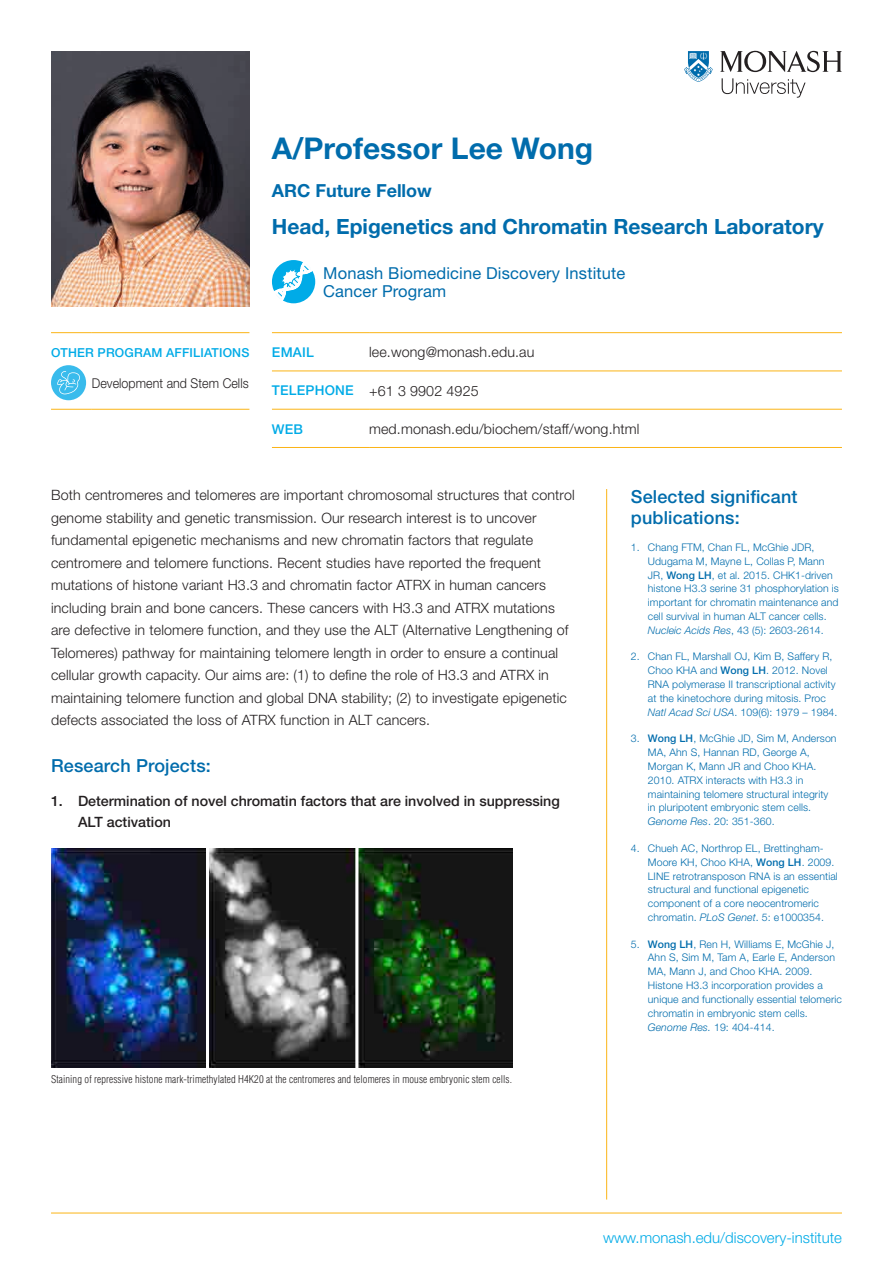
<style>
.page{position:relative;width:893px;height:1263px;background:#fff}
.page>*{position:absolute;margin:0;border:0;box-sizing:border-box;transform-origin:0 0}
._00_Title_and_Name{font:700 30px "Helvetica Neue LT";color:#006cac}
._01_Position_Title{font:700 21px "Helvetica Neue LT";color:#006cac}
._09_Significant_Pubs{font:500 18px/21.3px "Helvetica Neue LT";letter-spacing:.01em;color:#006cac}
._07_Blue_Subheading{font:500 18px "Helvetica Neue LT";letter-spacing:.01em;color:#006cac}
._01_Position_Title-2{font:700 18px "Helvetica Neue LT";color:#006cac}
._02_Department___Uni{font:16.5px/18px "Helvetica Neue LT";letter-spacing:.01em;color:#006cac}
.t1{font:300 15px "Helvetica Neue LT";color:#00abe7}
._05_Profile_Body_Tex{font:300 14.25px/22.5px "Helvetica Neue LT";letter-spacing:.01em;color:#231f20}
.t2{font:500 14.25px/21px "Helvetica Neue LT";color:#231f20}
._04_Staff_member_con{font:300 13.5px "Helvetica Neue LT";letter-spacing:.005em;color:#231f20;scale:.92 1}
._03_Contact_Category{font:500 13.5px "Helvetica Neue LT";letter-spacing:.015em;color:#00abe7}
._03_Contact_Category-2{font:500 12.3px "Helvetica Neue LT";letter-spacing:.015em;color:#00abe7}
.t3{font:300 10.5px/13.8px "Helvetica Neue LT";letter-spacing:.01em;color:#006cac}
._10_Profile_Image_Ca{font:300 condensed 10.5px "Helvetica";letter-spacing:.01em;color:#231f20}
.s1{font-weight:500}
.s2{font-style:italic}
</style>
<div class="page">
<hr style="left:51px;top:1213px;width:791px;height:1px;background:#fbb416">
<svg style="left:722px;top:78px;width:83px;height:20px"></svg>
<svg style="left:684px;top:51px;width:29px;height:31px"></svg>
<svg style="left:720px;top:51px;width:122px;height:21px"></svg>
<img style="left:51px;top:51px;width:198px;height:255px">
<svg style="left:272px;top:260px;width:43px;height:43px"></svg>
<svg style="left:272px;top:261px;width:42px;height:41px"></svg>
<hr style="left:272px;top:332px;width:97px;height:1px;background:#fbb416">
<hr style="left:369px;top:332px;width:473px;height:1px;background:#fbb416">
<hr style="left:272px;top:371px;width:97px;height:1px;background:#fbb416">
<hr style="left:369px;top:371px;width:473px;height:1px;background:#fbb416">
<hr style="left:272px;top:409px;width:97px;height:1px;background:#fbb416">
<hr style="left:369px;top:409px;width:473px;height:1px;background:#fbb416">
<hr style="left:272px;top:447px;width:97px;height:1px;background:#fbb416">
<hr style="left:369px;top:447px;width:473px;height:1px;background:#fbb416">
<hr style="left:606px;top:489px;width:1px;height:710px;background:#fbb416">
<img style="left:51px;top:848px;width:461px;height:220px">
<hr style="left:206px;top:844px;width:3px;height:231px;background:#fff">
<hr style="left:355px;top:844px;width:3px;height:231px;background:#fff">
<hr style="left:51px;top:409px;width:41px;height:1px;background:#fbb416">
<hr style="left:92px;top:409px;width:157px;height:1px;background:#fbb416">
<hr style="left:51px;top:332px;width:41px;height:1px;background:#fbb416">
<hr style="left:92px;top:332px;width:157px;height:1px;background:#fbb416">
<svg style="left:51px;top:365px;width:35px;height:35px"></svg>
<p class="_03_Contact_Category-2" style="left:51px;top:345px;width:200px">OTHER PROGRAM AFFILIATIONS</p>
<p class="_04_Staff_member_con" style="left:92px;top:375px;width:172px">Development and Stem Cells</p>
<p class="_00_Title_and_Name" style="left:272px;top:130px;width:323px">A/Professor Lee Wong</p>
<p class="_01_Position_Title-2" style="left:272px;top:180px;width:161px">ARC Future Fellow</p>
<p class="_01_Position_Title" style="left:272px;top:214px;width:553px">Head, Epigenetics and Chromatin Research Laboratory</p>
<p class="_02_Department___Uni" style="left:323px;top:264px;width:304px">Monash Biomedicine Discovery Institute<br>Cancer Program</p>
<p class="_03_Contact_Category" style="left:272px;top:344px;width:43px">EMAIL</p>
<p class="_05_Profile_Body_Tex" style="left:369px;top:341px;width:167px">lee.wong@monash.edu.au</p>
<p class="_03_Contact_Category" style="left:272px;top:382px;width:83px">TELEPHONE</p>
<p class="_05_Profile_Body_Tex" style="left:369px;top:379px;width:111px">+61 3 9902 4925</p>
<p class="_03_Contact_Category" style="left:272px;top:421px;width:33px">WEB</p>
<p class="_05_Profile_Body_Tex" style="left:369px;top:417px;width:272px">med.monash.edu/biochem/staff/wong.html</p>
<p class="_05_Profile_Body_Tex" style="left:51px;top:484px;width:525px">Both centromeres and telomeres are important chromosomal structures that control genome stability and genetic transmission. Our research interest is to uncover fundamental epigenetic mechanisms and new chromatin factors that regulate centromere and telomere functions. Recent studies have reported the frequent mutations of histone variant H3.3 and chromatin factor ATRX in human cancers including brain and bone cancers. These cancers with H3.3 and ATRX mutations are defective in telomere function, and they use the ALT (Alternative Lengthening of Telomeres) pathway for maintaining telomere length in order to ensure a continual cellular growth capacity. Our aims are: (1) to define the role of H3.3 and ATRX in maintaining telomere function and global DNA stability; (2) to investigate epigenetic defects associated the loss of ATRX function in ALT cancers.</p>
<p class="_07_Blue_Subheading" style="left:51px;top:755px;width:161px">Research Projects:</p>
<p class="t2" style="left:78px;top:790px;width:483px;text-indent:-27px">1. Determination of novel chromatin factors that are involved in suppressing<br>ALT activation</p>
<p class="_10_Profile_Image_Ca" style="left:51px;top:1072px;width:463px">Staining of repressive histone mark-trimethylated H4K20 at the centromeres and telomeres in mouse embryonic stem cells.</p>
<p class="_09_Significant_Pubs" style="left:631px;top:486px;width:168px">Selected significant publications:</p>
<p class="t3" style="left:648px;top:540px;width:193px;text-indent:-17px">1. Chang FTM, Chan FL, McGhie JDR, Udugama M, Mayne L, Collas P, Mann JR, <span class="s1">Wong LH</span>, et al. 2015. CHK1-driven histone H3.3 serine 31 phosphorylation is important for chromatin maintenance and cell survival in human ALT cancer cells.<br><span class="s2">Nucleic Acids Res</span>, 43 (5): 2603-2614.</p>
<p class="t3" style="left:648px;top:650px;width:191px;text-indent:-17px">2. Chan FL, Marshall OJ, Kim B, Saffery R, Choo KHA and <span class="s1">Wong LH</span>. 2012. Novel RNA polymerase II transcriptional activity at the kinetochore during mitosis. Proc <span class="s2">Natl Acad Sci USA</span>. 109(6): 1979 – 1984.</p>
<p class="t3" style="left:648px;top:731px;width:190px;text-indent:-17px">3. <span class="s1">Wong LH</span>, McGhie JD, Sim M, Anderson MA, Ahn S, Hannan RD, George A, Morgan K, Mann JR and Choo KHA.<br>2010. ATRX interacts with H3.3 in maintaining telomere structural integrity in pluripotent embryonic stem cells.<br><span class="s2">Genome Res</span>. 20: 351-360.</p>
<p class="t3" style="left:648px;top:841px;width:192px;text-indent:-17px">4. Chueh AC, Northrop EL, Brettingham-Moore KH, Choo KHA, <span class="s1">Wong LH</span>. 2009.<br>LINE retrotransposon RNA is an essential structural and functional epigenetic component of a core neocentromeric chromatin. <span class="s2">PLoS Genet</span>. 5: e1000354.</p>
<p class="t3" style="left:648px;top:937px;width:196px;text-indent:-17px">5. <span class="s1">Wong LH</span>, Ren H, Williams E, McGhie J, Ahn S, Sim M, Tam A, Earle E, Anderson MA, Mann J, and Choo KHA. 2009.<br>Histone H3.3 incorporation provides a unique and functionally essential telomeric chromatin in embryonic stem cells.<br><span class="s2">Genome Res.</span> 19: 404-414.</p>
<h3 class="t1" style="left:603px;top:1229px;width:240px">www.monash.edu/discovery-institute</h3>
</div>
